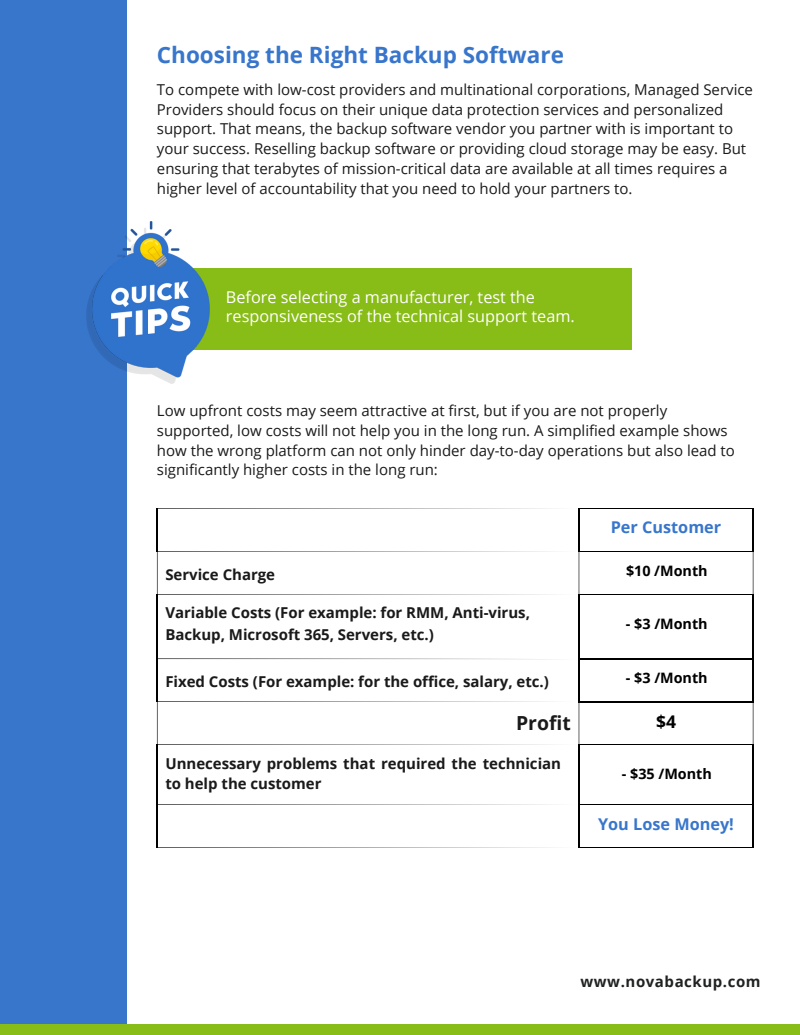
<style>
.page{position:relative;width:800px;height:1035px;background:#fff}
.page>*{position:absolute;margin:0;border:0;box-sizing:border-box;transform-origin:0 0}
.t1{font:700 22.5px "Open Sans";color:#3876cc}
.t2{font:700 19.38px "Open Sans";color:#1a1a1a}
.t3{font:700 17.5px "Open Sans";color:#000}
.t4{font:16.25px/19.7px "Open Sans";color:#fff}
.t5{font:700 16.25px "Open Sans";color:#3876cc}
.t6{font:15px/19.7px "Open Sans";color:#1a1a1a}
.t7{font:700 15px/22.5px "Open Sans";color:#1a1a1a}
.t8{font:700 15px "Open Sans";letter-spacing:.04em;color:#202121}
.t9{font:700 14.38px "Open Sans";color:#000}
</style>
<div class="page">
<div style="left:0;top:0;width:126px;height:1035px;background:#3876cc"></div>
<div style="left:161px;top:269px;width:470px;height:81px;background:#88bc17"></div>
<img style="left:86px;top:221px;width:124px;height:163px">
<svg style="left:157px;top:508px;width:422px;height:1px"></svg>
<hr style="left:157px;top:509px;width:1px;height:42px;background:#000">
<hr style="left:579px;top:508px;width:174px;height:1px;background:#000">
<hr style="left:578px;top:509px;width:1px;height:42px;background:#000">
<hr style="left:752px;top:509px;width:1px;height:42px;background:#000">
<svg style="left:157px;top:551px;width:422px;height:1px"></svg>
<hr style="left:157px;top:552px;width:1px;height:42px;background:#000">
<hr style="left:579px;top:551px;width:174px;height:1px;background:#000">
<hr style="left:578px;top:552px;width:1px;height:42px;background:#000">
<hr style="left:752px;top:552px;width:1px;height:42px;background:#000">
<svg style="left:157px;top:594px;width:422px;height:1px"></svg>
<hr style="left:157px;top:595px;width:1px;height:63px;background:#000">
<hr style="left:579px;top:594px;width:174px;height:1px;background:#000">
<hr style="left:578px;top:595px;width:1px;height:63px;background:#000">
<hr style="left:752px;top:595px;width:1px;height:63px;background:#000">
<svg style="left:157px;top:658px;width:422px;height:1px"></svg>
<hr style="left:157px;top:659px;width:1px;height:42px;background:#000">
<hr style="left:579px;top:658px;width:174px;height:1px;background:#000">
<hr style="left:578px;top:659px;width:1px;height:42px;background:#000">
<hr style="left:752px;top:659px;width:1px;height:42px;background:#000">
<svg style="left:157px;top:701px;width:422px;height:1px"></svg>
<hr style="left:157px;top:702px;width:1px;height:42px;background:#000">
<hr style="left:579px;top:701px;width:174px;height:1px;background:#000">
<hr style="left:578px;top:702px;width:1px;height:42px;background:#000">
<hr style="left:752px;top:702px;width:1px;height:42px;background:#000">
<svg style="left:157px;top:744px;width:422px;height:1px"></svg>
<hr style="left:157px;top:745px;width:1px;height:59px;background:#000">
<hr style="left:579px;top:744px;width:174px;height:1px;background:#000">
<hr style="left:578px;top:745px;width:1px;height:59px;background:#000">
<hr style="left:752px;top:745px;width:1px;height:59px;background:#000">
<svg style="left:157px;top:804px;width:422px;height:1px"></svg>
<hr style="left:157px;top:805px;width:1px;height:42px;background:#000">
<hr style="left:579px;top:804px;width:174px;height:1px;background:#000">
<hr style="left:578px;top:805px;width:1px;height:42px;background:#000">
<hr style="left:752px;top:805px;width:1px;height:42px;background:#000">
<svg style="left:157px;top:847px;width:422px;height:1px"></svg>
<hr style="left:579px;top:847px;width:174px;height:1px;background:#000">
<div style="left:0;top:1024px;width:800px;height:11px;background:#88bc17"></div>
<h1 class="t1" style="left:157px;top:39px;width:408px">Choosing the Right Backup Software</h1>
<p class="t6" style="left:157px;top:79px;width:597px">To compete with low-cost providers and multinational corporations, Managed Service Providers should focus on their unique data protection services and personalized support. That means, the backup software vendor you partner with is important to your success. Reselling backup software or providing cloud storage may be easy. But ensuring that terabytes of mission-critical data are available at all times requires a higher level of accountability that you need to hold your partners to.</p>
<p class="t4" style="left:226px;top:286px;width:350px">Before selecting a manufacturer, test the responsiveness of the technical support team.</p>
<p class="t6" style="left:157px;top:401px;width:579px">Low upfront costs may seem attractive at first, but if you are not properly supported, low costs will not help you in the long run. A simplified example shows how the wrong platform can not only hinder day-to-day operations but also lead to significantly higher costs in the long run:</p>
<p class="t7" style="left:165px;top:563px;width:111px">Service Charge</p>
<p class="t7" style="left:165px;top:601px;width:366px">Variable Costs (For example: for RMM, Anti-virus,<br>Backup, Microsoft 365, Servers, etc.)</p>
<p class="t7" style="left:165px;top:670px;width:385px">Fixed Costs (For example: for the office, salary, etc.)</p>
<p class="t5" style="left:610px;top:516px;width:112px">Per Customer</p>
<p class="t9" style="left:626px;top:560px;width:83px">$10 /Month</p>
<p class="t9" style="left:626px;top:614px;width:83px">- $3 /Month</p>
<p class="t9" style="left:626px;top:668px;width:83px">- $3 /Month</p>
<p class="t2" style="left:516px;top:709px;width:56px">Profit</p>
<p class="t3" style="left:656px;top:709px;width:21px">$4</p>
<p class="t7" style="left:165px;top:754px;width:397px;line-height:19.7px">Unnecessary problems that required the technician to help the customer</p>
<p class="t9" style="left:622px;top:763px;width:91px">- $35 /Month</p>
<p class="t5" style="left:598px;top:813px;width:137px">You Lose Money!</p>
<p class="t8" style="left:580px;top:971px;width:182px">www.novabackup.com</p>
</div>
